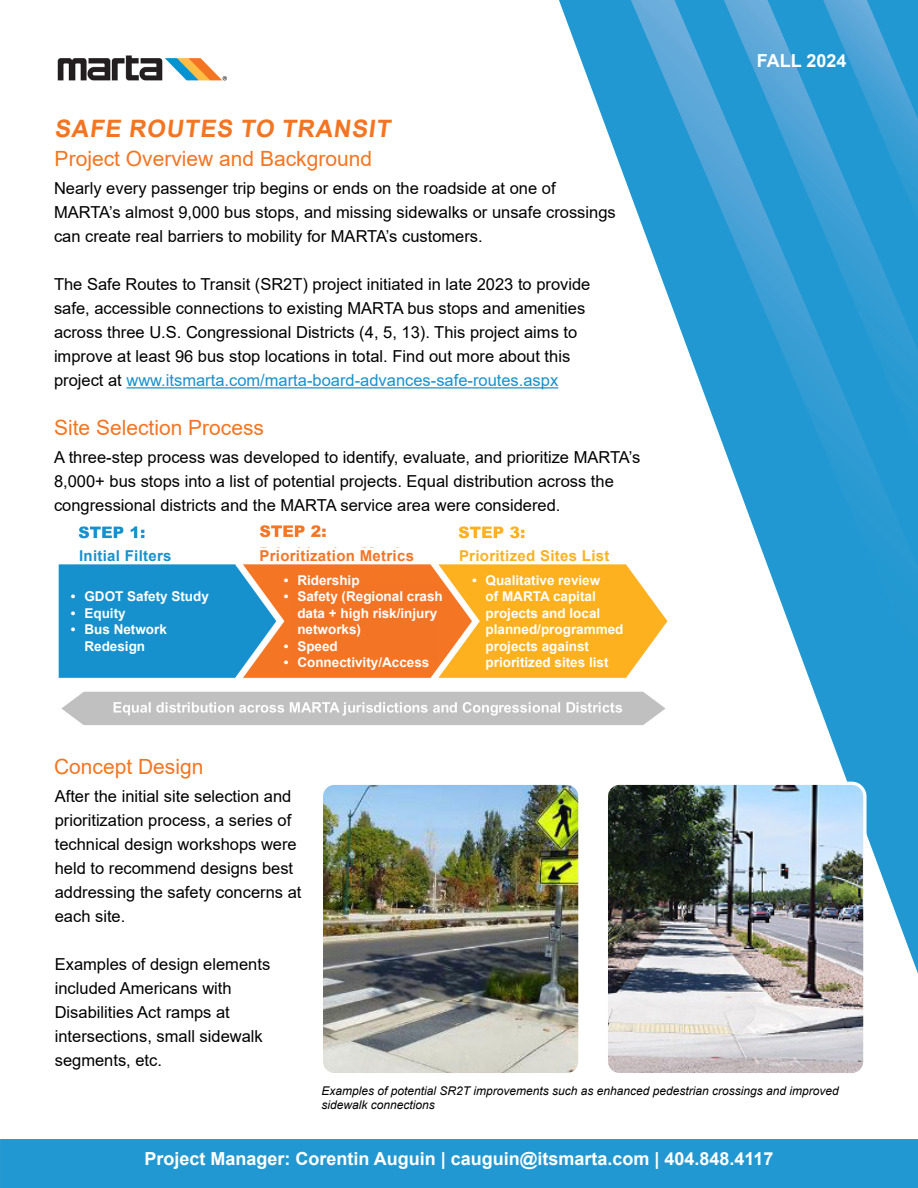
<style>
.page{position:relative;width:918px;height:1188px;background:#fff}
.page>*{position:absolute;margin:0;border:0;box-sizing:border-box;transform-origin:0 0}
.t1{font:700 24px "Arial";color:#f47521}
.t2{font:21px "Arial";color:#f47521}
.t3{font:700 18px "Arial";color:#fff}
.t4{font:16.5px/24px "Arial";color:#000}
.t5{font:700 15px "Arial";letter-spacing:.02em;color:#f47524}
.t6{font:700 15px "Arial";letter-spacing:.02em;color:#fdb11f}
.t7{font:700 15px "Arial";letter-spacing:.02em;color:#1691ce}
.t8{font:700 13.5px/16.5px "Arial";color:#fff}
.t9{font:italic 12px/13.5px "Arial";color:#000}
.s1{color:#1691ce}
</style>
<div class="page">
<svg style="left:559px;top:0;width:359px;height:974px"></svg>
<div style="left:0;top:1139px;width:918px;height:49px;background:#2298d2"></div>
<img style="left:631px;top:0;width:287px;height:668px">
<img style="left:724px;top:0;width:194px;height:451px">
<img style="left:823px;top:0;width:95px;height:221px">
<hr style="left:126px;top:387px;width:432px;height:1px;background:#1691ce">
<img style="left:57px;top:55px;width:170px;height:26px">
<img style="left:324px;top:783px;width:256px;height:289px">
<div style="left:320px;top:782px;width:262px;height:294px;border:3px solid #fff;border-radius:13px"></div>
<img style="left:606px;top:783px;width:259px;height:289px">
<div style="left:605px;top:782px;width:262px;height:294px;border:3px solid #fff;border-radius:13px"></div>
<img style="left:58px;top:522px;width:612px;height:210px">
<div style="left:78px;top:589px;width:153px;height:65px;background:#1691ce"></div>
<div style="left:288px;top:582px;width:151px;height:80px;background:#f47426"></div>
<div style="left:461px;top:568px;width:178px;height:104px;background:#fdb11f"></div>
<div style="left:457px;top:548px;width:168px;height:14px;background:#fff"></div>
<div style="left:257px;top:548px;width:169px;height:14px;background:#fff"></div>
<div style="left:77px;top:548px;width:169px;height:14px;background:#fff"></div>
<p class="t1" style="left:54px;top:111px;width:342px">SAFE ROUTES TO TRANSIT</p>
<p class="t2" style="left:54px;top:144px;width:319px">Project Overview and Background</p>
<p class="t4" style="left:54px;top:176px;width:563px">Nearly every passenger trip begins or ends on the roadside at one of<br>MARTA’s almost 9,000 bus stops, and missing sidewalks or unsafe crossings can create real barriers to mobility for MARTA’s customers.</p>
<p class="t4" style="left:54px;top:272px;width:538px">The Safe Routes to Transit (SR2T) project initiated in late 2023 to provide safe, accessible connections to existing MARTA bus stops and amenities across three U.S. Congressional Districts (4, 5, 13). This project aims to improve at least 96 bus stop locations in total. Find out more about this project at <span class="s1">www.itsmarta.com/marta-board-advances-safe-routes.aspx</span></p>
<p class="t2" style="left:54px;top:413px;width:212px">Site Selection Process</p>
<p class="t4" style="left:54px;top:445px;width:588px">A three-step process was developed to identify, evaluate, and prioritize MARTA’s<br>8,000+ bus stops into a list of potential projects. Equal distribution across the congressional districts and the MARTA service area were considered.</p>
<p class="t7" style="left:79px;top:545px;width:94px">Initial Filters</p>
<p class="t5" style="left:259px;top:545px;width:156px">Prioritization Metrics</p>
<p class="t6" style="left:459px;top:545px;width:152px">Prioritized Sites List</p>
<p class="t8" style="left:71px;top:589px;width:140px">• GDOT Safety Study</p>
<p class="t8" style="left:71px;top:605px;width:56px">• Equity</p>
<p class="t8" style="left:84px;top:622px;width:84px;text-indent:-14px">• Bus Network<br>Redesign</p>
<p class="t8" style="left:284px;top:572px;width:77px">• Ridership</p>
<p class="t8" style="left:297px;top:589px;width:147px;text-indent:-14px">• Safety (Regional crash data + high risk/injury networks)</p>
<p class="t8" style="left:284px;top:638px;width:56px">• Speed</p>
<p class="t8" style="left:284px;top:655px;width:147px">• Connectivity/Access</p>
<p class="t8" style="left:486px;top:572px;width:140px;text-indent:-14px">• Qualitative review<br>of MARTA capital projects and local planned/programmed projects against prioritized sites list</p>
<p class="t2" style="left:54px;top:753px;width:151px">Concept Design</p>
<p class="t4" style="left:55px;top:784px;width:248px">After the initial site selection and prioritization process, a series of technical design workshops were held to recommend designs best addressing the safety concerns at each site.</p>
<p class="t4" style="left:55px;top:952px;width:217px">Examples of design elements included Americans with<br>Disabilities Act ramps at intersections, small sidewalk segments, etc.</p>
<p class="t3" style="left:757px;top:48px;width:91px">FALL 2024</p>
<p class="t9" style="left:321px;top:1084px;width:519px">Examples of potential SR2T improvements such as enhanced pedestrian crossings and improved sidewalk connections</p>
<p class="t3" style="left:144px;top:1146px;width:631px">Project Manager: Corentin Auguin | cauguin@itsmarta.com | 404.848.4117</p>
</div>
